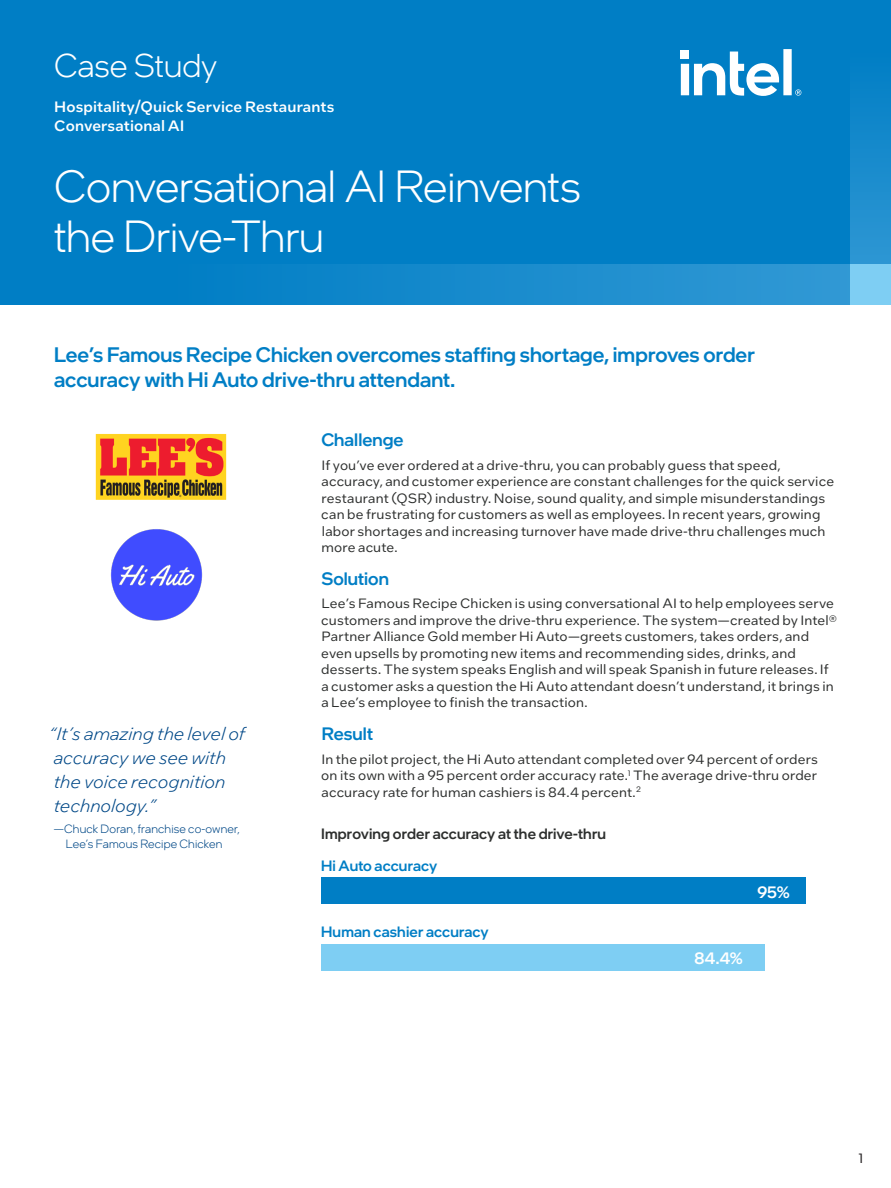
<style>
.page{position:relative;width:891px;height:1188px;background:#fff}
.page>*{position:absolute;margin:0;border:0;box-sizing:border-box;transform-origin:0 0}
.Main_Title{font:300 45px/49.5px "Intel One Display";letter-spacing:-.01em;color:#fff}
.PgTtlLft_-Page_Title{font:300 33px "Intel One Display";color:#fff}
.ProdName_-_Product_N{font:500 21px/25.2px "Intel One Display";color:#007ec5}
.BulletPoints{font:italic 300 18px/24px "Intel One Text";letter-spacing:-.005em;color:#014887}
.CopyHeaderBlue{font:500 18px "Intel One Display";letter-spacing:.005em;color:#007ec5}
.MainCopy___Caption{font:500 18px "Intel One Display";color:#007ec5}
.CopyHeaderBlue-2{font:500 16.5px "Intel One Display";color:#fff}
.Mini_Header{font:500 15px "Intel One Text";letter-spacing:.01em;color:#fff}
.CopyHeaderBlue-3{font:500 15px "Intel One Display";letter-spacing:.01em;color:#2d2f2e}
.CopyHeaderBlue-4{font:500 15px "Intel One Display";letter-spacing:.015em;color:#007ec5}
.MainCopy___Caption-2{font:13.5px/16.5px "Intel One Text";letter-spacing:.015em;color:#2d2f2e}
.t1{font:13.5px "Intel One Text";color:#231f20}
.BulletPoints-2{font:300 12px/15px "Intel One Display";letter-spacing:.015em;color:#014887;text-align:center}
</style>
<div class="page">
<div style="left:0;top:0;width:891px;height:305px;background:#007ec5"></div>
<div style="left:321px;top:877px;width:484px;height:27px;background:#007ec5"></div>
<div style="left:321px;top:944px;width:443px;height:27px;background:#7ecef3"></div>
<img style="left:95px;top:433px;width:132px;height:67px">
<img style="left:110px;top:529px;width:93px;height:92px">
<svg style="left:681px;top:49px;width:120px;height:47px"></svg>
<div style="left:0;top:264px;width:891px;height:41px;background:linear-gradient(to right,#007ac2,#339ad5)"></div>
<svg style="left:850px;top:98px;width:41px;height:166px;fill:#1c8dce"></svg>
<div style="left:850px;top:264px;width:41px;height:41px;background:#7ecef3"></div>
<p class="PgTtlLft_-Page_Title" style="left:54px;top:45px;width:165px">Case Study</p>
<p class="Mini_Header" style="left:54px;top:97px;width:282px">Hospitality/Quick Service Restaurants</p>
<p class="Mini_Header" style="left:54px;top:116px;width:132px">Conversational AI</p>
<p class="Main_Title" style="left:54px;top:161px;width:528px">Conversational AI Reinvents the Drive-Thru</p>
<p class="ProdName_-_Product_N" style="left:54px;top:341px;width:702px">Lee’s Famous Recipe Chicken overcomes staffing shortage, improves order accuracy with Hi Auto drive-thru attendant.</p>
<p class="BulletPoints" style="left:49px;top:721px;width:198px">“It’s amazing the level of accuracy we see with the voice recognition technology.”</p>
<p class="BulletPoints-2" style="left:54px;top:822px;width:187px">—Chuck Doran, franchise co-owner,<br>Lee’s Famous Recipe Chicken</p>
<p class="CopyHeaderBlue" style="left:321px;top:429px;width:84px">Challenge</p>
<p class="MainCopy___Caption-2" style="left:321px;top:456px;width:514px">If you’ve ever ordered at a drive-thru, you can probably guess that speed, accuracy, and customer experience are constant challenges for the quick service restaurant (QSR) industry. Noise, sound quality, and simple misunderstandings can be frustrating for customers as well as employees. In recent years, growing labor shortages and increasing turnover have made drive-thru challenges much more acute.</p>
<p class="CopyHeaderBlue" style="left:321px;top:567px;width:69px">Solution</p>
<p class="MainCopy___Caption-2" style="left:321px;top:595px;width:517px">Lee’s Famous Recipe Chicken is using conversational AI to help employees serve customers and improve the drive-thru experience. The system—created by Intel® Partner Alliance Gold member Hi Auto—greets customers, takes orders, and even upsells by promoting new items and recommending sides, drinks, and desserts. The system speaks English and will speak Spanish in future releases. If a customer asks a question the Hi Auto attendant doesn’t understand, it brings in a Lee’s employee to finish the transaction.</p>
<p class="MainCopy___Caption" style="left:322px;top:723px;width:53px">Result</p>
<p class="MainCopy___Caption-2" style="left:321px;top:750px;width:498px;text-align:justify">In the pilot project, the Hi Auto attendant completed over 94 percent of orders on its own with a 95 percent order accuracy rate.<sup>1</sup> The average drive-thru order accuracy rate for human cashiers is 84.4 percent.<sup>2</sup></p>
<p class="CopyHeaderBlue-3" style="left:321px;top:825px;width:287px">Improving order accuracy at the drive-thru</p>
<p class="CopyHeaderBlue-4" style="left:321px;top:856px;width:118px">Hi Auto accuracy</p>
<p class="CopyHeaderBlue-4" style="left:321px;top:922px;width:169px">Human cashier accuracy</p>
<p class="CopyHeaderBlue-2" style="left:758px;top:881px;width:34px">95%</p>
<p class="CopyHeaderBlue-2" style="left:695px;top:947px;width:50px">84.4%</p>
<p class="t1" style="left:858px;top:1150px;width:6px">1</p>
</div>
